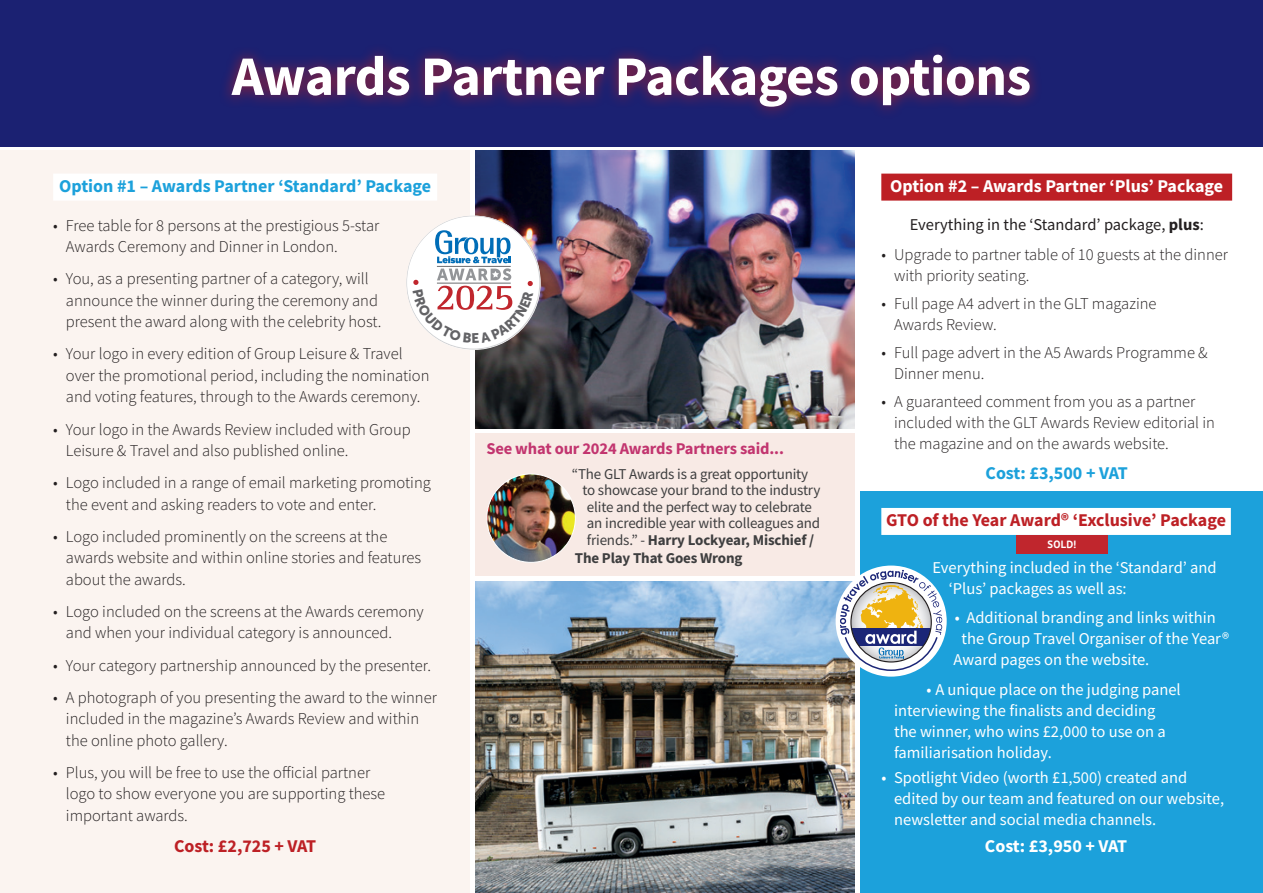
<style>
.page{position:relative;width:1263px;height:893px;background:#fff}
.page>*{position:absolute;margin:0;border:0;box-sizing:border-box;transform-origin:0 0}
.Winner_-_Right_Aligned{font:700 55.65px "Source Sans Pro";letter-spacing:-.01em;color:#fff}
.t1{font:700 18px "Source Sans Pro";color:#1ca1db}
.t2{font:700 18px "Source Sans Pro";letter-spacing:-.005em;color:#bd2025}
.t3{font:700 18px "Source Sans Pro";color:#fff}
.t4{font:300 16.5px/21.5px "Source Sans Pro";color:#231f20}
.t5{font:16.5px/21px "Source Sans Pro";color:#fff}
.t6{font:16.5px "Source Sans Pro";color:#231f20}
.t7{font:700 16.5px "Source Sans Pro";letter-spacing:-.01em;color:#c2356f}
.t8{font:15px "Source Sans Pro";letter-spacing:-.01em;color:#3e3e3f}
.t9{font:700 15px "Source Sans Pro";letter-spacing:-.01em;color:#3e3e3f}
.t10{font:700 10.5px "PT Sans";color:#fff}
.s1{font-weight:400}
.s2{font-weight:700}
</style>
<div class="page">
<div style="left:860px;top:492px;width:403px;height:401px;background:#1ca1db"></div>
<div style="left:0;top:151px;width:470px;height:742px;background:#fbf4f0"></div>
<div style="left:0;top:0;width:1263px;height:146px;background:#1b2172"></div>
<img style="left:475px;top:151px;width:380px;height:278px">
<img style="left:475px;top:581px;width:380px;height:312px">
<div style="left:475px;top:433px;width:380px;height:143px;background:#f8eae5"></div>
<div style="left:407px;top:216px;width:133px;height:133px;background:#fff;border-radius:50%"></div>
<div style="left:836px;top:566px;width:111px;height:111px;background:#fff;border-radius:50%"></div>
<svg style="left:840px;top:570px;width:102px;height:101px"></svg>
<img style="left:487px;top:474px;width:88px;height:88px;border-radius:44px">
<div style="left:219px;top:42px;width:824px;height:79px;background:#bd2025;opacity:.75"></div>
<div style="left:53px;top:174px;width:384px;height:27px;background:#fff"></div>
<div style="left:881px;top:174px;width:351px;height:27px;background:#bd2025"></div>
<div style="left:1016px;top:535px;width:91px;height:18px;background:#c0262d"></div>
<div style="left:881px;top:508px;width:350px;height:27px;background:#fff"></div>
<svg style="left:413px;top:230px;width:120px;height:113px"></svg>
<p class="Winner_-_Right_Aligned" style="left:232px;top:39px;width:801px">Awards Partner Packages options</p>
<p class="t1" style="left:59px;top:174px;width:373px">Option #1 – Awards Partner ‘Standard’ Package</p>
<p class="t4" style="left:66px;top:214px;width:315px;text-indent:-13px">• Free table for 8 persons at the prestigious 5-star<br>Awards Ceremony and Dinner in London.</p>
<p class="t4" style="left:66px;top:268px;width:317px;text-indent:-13px">• You, as a presenting partner of a category, will announce the winner during the ceremony and present the award along with the celebrity host.</p>
<p class="t4" style="left:66px;top:343px;width:365px;text-indent:-13px">• Your logo in every edition of Group Leisure &amp; Travel over the promotional period, including the nomination and voting features, through to the Awards ceremony.</p>
<p class="t4" style="left:66px;top:418px;width:346px;text-indent:-13px">• Your logo in the Awards Review included with Group<br>Leisure &amp; Travel and also published online.</p>
<p class="t4" style="left:66px;top:472px;width:366px;text-indent:-13px">• Logo included in a range of email marketing promoting the event and asking readers to vote and enter.</p>
<p class="t4" style="left:66px;top:526px;width:357px;text-indent:-13px">• Logo included prominently on the screens at the awards website and within online stories and features about the awards.</p>
<p class="t4" style="left:66px;top:601px;width:359px;text-indent:-13px">• Logo included on the screens at the Awards ceremony and when your individual category is announced.</p>
<p class="t4" style="left:53px;top:654px;width:379px">• Your category partnership announced by the presenter.</p>
<p class="t4" style="left:66px;top:686px;width:372px;text-indent:-13px">• A photograph of you presenting the award to the winner included in the magazine’s Awards Review and within the online photo gallery.</p>
<p class="t4" style="left:66px;top:762px;width:321px;text-indent:-13px">• Plus, you will be free to use the official partner logo to show everyone you are supporting these important awards.</p>
<p class="t2" style="left:174px;top:834px;width:144px">Cost: £2,725 + VAT</p>
<p class="t7" style="left:486px;top:437px;width:299px">See what our 2024 Awards Partners said...</p>
<p class="t8" style="left:572px;top:464px;width:238px">“The GLT Awards is a great opportunity</p>
<p class="t8" style="left:582px;top:481px;width:239px">to showcase your brand to the industry</p>
<p class="t8" style="left:587px;top:497px;width:227px">elite and the perfect way to celebrate</p>
<p class="t8" style="left:587px;top:514px;width:235px">an incredible year with colleagues and</p>
<p class="t9" style="left:587px;top:530px;width:229px"><span class="s1">friends.” -</span> Harry Lockyear, Mischief /</p>
<p class="t9" style="left:575px;top:547px;width:169px">The Play That Goes Wrong</p>
<p class="t3" style="left:890px;top:174px;width:334px">Option #2 – Awards Partner ‘Plus’ Package</p>
<p class="t6" style="left:910px;top:214px;width:296px">Everything in the ‘Standard’ package, <span class="s2">plus</span>:</p>
<p class="t4" style="left:894px;top:244px;width:335px;line-height:21px;text-indent:-13px">• Upgrade to partner table of 10 guests at the dinner with priority seating.</p>
<p class="t4" style="left:894px;top:293px;width:264px;line-height:21px;text-indent:-13px">• Full page A4 advert in the GLT magazine<br>Awards Review.</p>
<p class="t4" style="left:894px;top:342px;width:315px;line-height:21px;text-indent:-13px">• Full page advert in the A5 Awards Programme &amp;<br>Dinner menu.</p>
<p class="t4" style="left:894px;top:391px;width:322px;line-height:21px;text-indent:-13px">• A guaranteed comment from you as a partner included with the GLT Awards Review editorial in the magazine and on the awards website.</p>
<p class="t1" style="left:985px;top:461px;width:144px">Cost: £3,500 + VAT</p>
<p class="t2" style="left:886px;top:508px;width:341px">GTO of the Year Award® ‘Exclusive’ Package</p>
<p class="t5" style="left:949px;top:557px;width:269px;text-indent:-16px">Everything included in the ‘Standard’ and ‘Plus’ packages as well as:</p>
<p class="t5" style="left:955px;top:607px;width:263px">• Additional branding and links within</p>
<p class="t5" style="left:961px;top:628px;width:269px">the Group Travel Organiser of the Year®</p>
<p class="t5" style="left:954px;top:649px;width:197px">Award pages on the website.</p>
<p class="t5" style="left:894px;top:679px;width:288px;text-indent:32px">• A unique place on the judging panel interviewing the finalists and deciding the winner, who wins £2,000 to use on a familiarisation holiday.</p>
<p class="t5" style="left:894px;top:767px;width:332px;text-indent:-13px">• Spotlight Video (worth £1,500) created and edited by our team and featured on our website, newsletter and social media channels.</p>
<p class="t3" style="left:985px;top:834px;width:144px">Cost: £3,950 + VAT</p>
<p class="t10" style="left:1047px;top:537px;width:30px">SOLD!</p>
</div>
